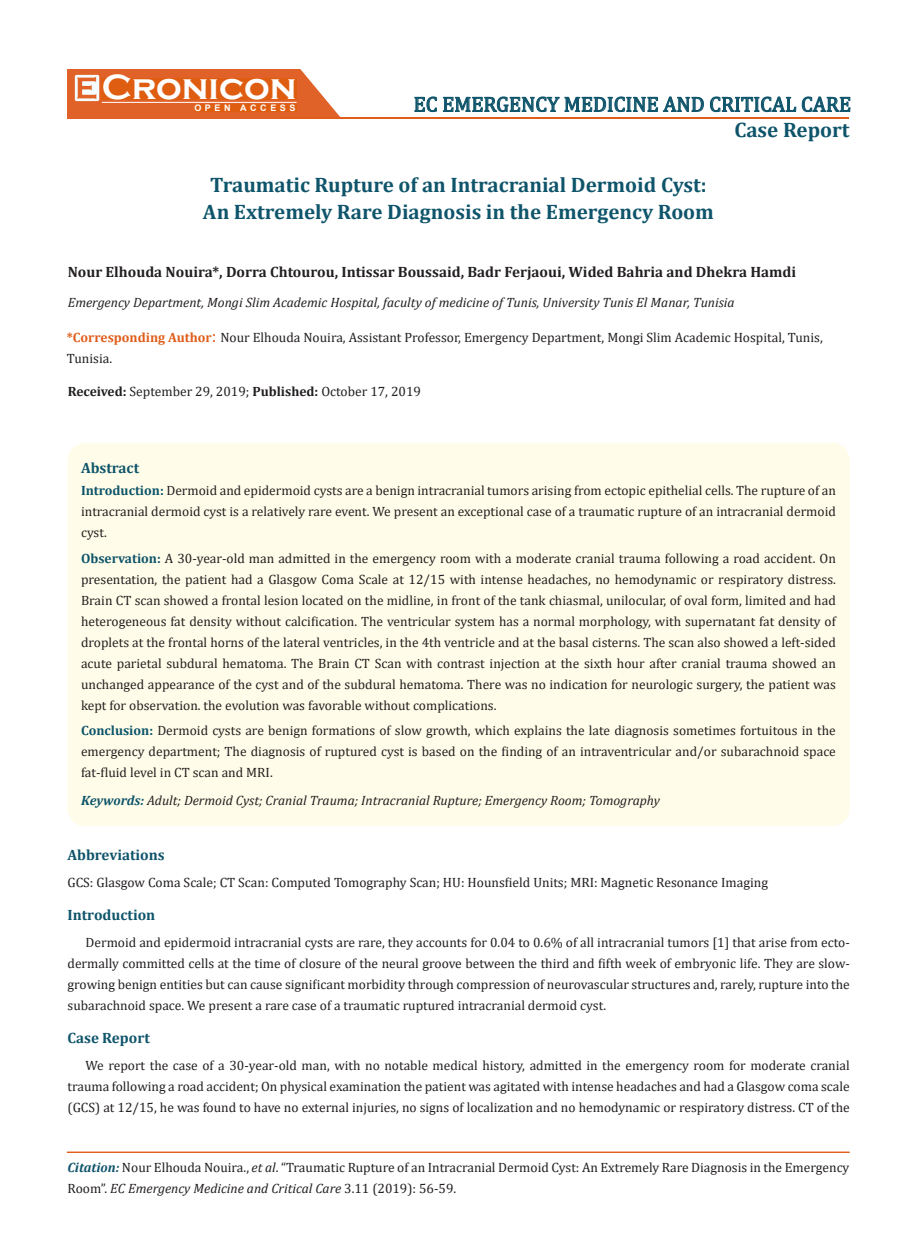
<style>
.page{position:relative;width:917px;height:1260px;background:#fff}
.page>*{position:absolute;margin:0;border:0;box-sizing:border-box;transform-origin:0 0}
.t1{font:700 36px "Copperplate Gothic";color:#fff}
.t2{font:700 21px/27px "Cambria";color:#0e546a;text-align:center}
.t3{font:21px "Cambria";color:#0e546a}
.t4{font:700 15px "Cambria";color:#231f20}
._13-OS-Keywords-cont{font:700 15px "Cambria";color:#0e546a}
._14-OS-Level1-single{font:700 15px "Cambria";color:#0e546a}
._14-OS-Level1-single-2{font:13.5px/21px "Cambria";color:#231f20;text-align:justify}
.t5{font:italic 13.5px "Cambria";color:#231f20}
._13-OS-Keywords-cont-2{font:13.5px "Cambria";color:#231f20}
.t6{font:700 9px "Arial";letter-spacing:.4em;color:#fff}
.s1{font-weight:700;color:#e05d1a}
.s2{font-size:18px;color:#e05d1a}
.s3{font-weight:700}
.s4{font-weight:700;color:#0e546a}
.s5{font-weight:700;font-style:italic;color:#0e546a}
.s6{font-style:italic}
</style>
<div class="page">
<div style="left:67px;top:70px;width:290px;height:49px;background:#e06228"></div>
<svg style="left:300px;top:69px;width:90px;height:49px"></svg>
<img style="left:75px;top:75px;width:24px;height:26px">
<div style="left:102px;top:79px;width:195px;height:21px;background:#df5d11"></div>
<div style="left:194px;top:105px;width:103px;height:7px;background:#df5d11"></div>
<svg style="left:414px;top:97px;width:436px;height:15px"></svg>
<hr style="left:102px;top:102px;width:194px;height:1px;background:#fff">
<hr style="left:279px;top:118px;width:569px;height:1px;background:#e05d1a">
<div style="left:67px;top:1152px;width:782px;height:1px;border:1px solid #e05d1a"></div>
<div style="left:67px;top:443px;width:782px;height:383px;background:#fffde9;border-radius:18px"></div>
<p class="t1" style="left:102px;top:68px;width:196px">Cronicon</p>
<p class="t6" style="left:194px;top:102px;width:103px">OPEN ACCESS</p>
<p class="t3" style="left:413px;top:92px;width:439px">EC EMERGENCY MEDICINE AND CRITICAL CARE</p>
<p class="t2" style="left:734px;top:116px;width:117px">Case Report</p>
<p class="t2" style="left:203px;top:171px;width:512px">Traumatic Rupture of an Intracranial Dermoid Cyst:<br>An Extremely Rare Diagnosis in the Emergency Room</p>
<p class="t4" style="left:68px;top:262px;width:730px">Nour Elhouda Nouira*, Dorra Chtourou, Intissar Boussaid, Badr Ferjaoui, Wided Bahria and Dhekra Hamdi</p>
<p class="t5" style="left:68px;top:292px;width:668px">Emergency Department, Mongi Slim Academic Hospital, faculty of medicine of Tunis, University Tunis El Manar, Tunisia</p>
<p class="_14-OS-Level1-single-2" style="left:67px;top:327px;width:757px"><span class="s1">*Corresponding Author</span><span class="s2">:</span> Nour Elhouda Nouira, Assistant Professor, Emergency Department, Mongi Slim Academic Hospital, Tunis,<br>Tunisia.</p>
<p class="_14-OS-Level1-single-2" style="left:68px;top:380px;width:355px"><span class="s3">Received:</span> September 29, 2019; <span class="s3">Published:</span> October 17, 2019</p>
<p class="_13-OS-Keywords-cont" style="left:81px;top:457px;width:60px">Abstract</p>
<p class="_14-OS-Level1-single-2" style="left:81px;top:480px;width:756px"><span class="s4">Introduction:</span> Dermoid and epidermoid cysts are a benign intracranial tumors arising from ectopic epithelial cells. The rupture of an intracranial dermoid cyst is a relatively rare event. We present an exceptional case of a traumatic rupture of an intracranial dermoid cyst.</p>
<p class="_14-OS-Level1-single-2" style="left:81px;top:547px;width:756px"><span class="s4">Observation:</span> A 30-year-old man admitted in the emergency room with a moderate cranial trauma following a road accident. On presentation, the patient had a Glasgow Coma Scale at 12/15 with intense headaches, no hemodynamic or respiratory distress.<br>Brain CT scan showed a frontal lesion located on the midline, in front of the tank chiasmal, unilocular, of oval form, limited and had heterogeneous fat density without calcification. The ventricular system has a normal morphology, with supernatant fat density of droplets at the frontal horns of the lateral ventricles, in the 4th ventricle and at the basal cisterns. The scan also showed a left-sided acute parietal subdural hematoma. The Brain CT Scan with contrast injection at the sixth hour after cranial trauma showed an unchanged appearance of the cyst and of the subdural hematoma. There was no indication for neurologic surgery, the patient was kept for observation. the evolution was favorable without complications.</p>
<p class="_14-OS-Level1-single-2" style="left:81px;top:720px;width:756px"><span class="s4">Conclusion:</span> Dermoid cysts are benign formations of slow growth, which explains the late diagnosis sometimes fortuitous in the emergency department; The diagnosis of ruptured cyst is based on the finding of an intraventricular and/or subarachnoid space fat-fluid level in CT scan and MRI.</p>
<p class="t5" style="left:81px;top:791px;width:580px"><span class="s4">Keywords:</span> Adult; Dermoid Cyst; Cranial Trauma; Intracranial Rupture; Emergency Room; Tomography</p>
<p class="_13-OS-Keywords-cont" style="left:68px;top:844px;width:99px">Abbreviations</p>
<p class="_13-OS-Keywords-cont-2" style="left:68px;top:875px;width:702px">GCS: Glasgow Coma Scale; CT Scan: Computed Tomography Scan; HU: Hounsfield Units; MRI: Magnetic Resonance Imaging</p>
<p class="_13-OS-Keywords-cont" style="left:68px;top:904px;width:89px">Introduction</p>
<p class="_14-OS-Level1-single-2" style="left:68px;top:932px;width:783px;text-indent:18px">Dermoid and epidermoid intracranial cysts are rare, they accounts for 0.04 to 0.6% of all intracranial tumors [1] that arise from ecto&shy;dermally committed cells at the time of closure of the neural groove between the third and fifth week of embryonic life. They are slow&shy;growing benign entities but can cause significant morbidity through compression of neurovascular structures and, rarely, rupture into the subarachnoid space. We present a rare case of a traumatic ruptured intracranial dermoid cyst.</p>
<p class="_14-OS-Level1-single" style="left:68px;top:1027px;width:84px">Case Report</p>
<p class="_14-OS-Level1-single-2" style="left:68px;top:1055px;width:783px;text-indent:18px">We report the case of a 30-year-old man, with no notable medical history, admitted in the emergency room for moderate cranial trauma following a road accident; On physical examination the patient was agitated with intense headaches and had a Glasgow coma scale (GCS) at 12/15, he was found to have no external injuries, no signs of localization and no hemodynamic or respiratory distress. CT of the</p>
<p class="_14-OS-Level1-single-2" style="left:68px;top:1157px;width:783px"><span class="s5">Citation:</span> Nour Elhouda Nouira., <span class="s6">et al</span>. “Traumatic Rupture of an Intracranial Dermoid Cyst: An Extremely Rare Diagnosis in the Emergency<br>Room”. <span class="s6">EC Emergency Medicine and Critical Care</span> 3.11 (2019): 56-59.</p>
</div>
